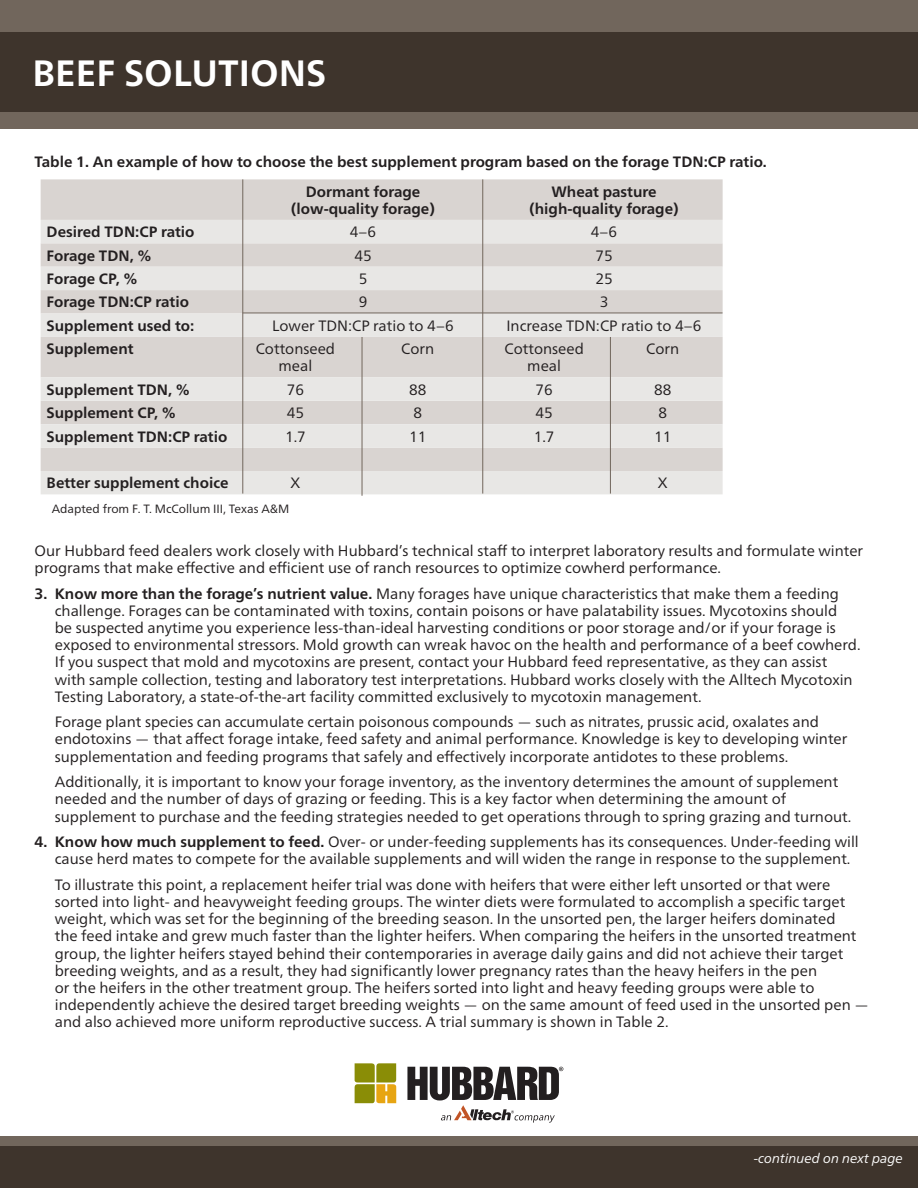
<style>
.page{position:relative;width:918px;height:1188px;background:#fff}
.page>*{position:absolute;margin:0;border:0;box-sizing:border-box;transform-origin:0 0}
.t1{font:700 36.6px "Frutiger Neue LTW1 G";color:#fff}
.t2{font:15px/17.1px "Frutiger Neue LTW1 G";color:#231f20}
.t3{font:700 15px "Frutiger Neue LTW1 G";color:#231f20}
.t4{font:italic 13.5px "Frutiger Neue LTW1 G";color:#fff}
.t5{font:12px "Frutiger Neue LTW1 G";color:#231f20}
.s1{font-weight:700}
</style>
<div class="page">
<div style="left:0;top:1136px;width:918px;height:52px;background:#71665c"></div>
<div style="left:0;top:1146px;width:918px;height:42px;background:#3e342c"></div>
<div style="left:0;top:0;width:918px;height:128px;background:#71665c"></div>
<div style="left:0;top:32px;width:918px;height:80px;background:#3e342c"></div>
<svg style="left:407px;top:1067px;width:156px;height:56px"></svg>
<svg style="left:355px;top:1063px;width:41px;height:40px;background:#aa9e24"></svg>
<div style="left:41px;top:179px;width:682px;height:41px;background:#d9d4d1"></div>
<svg style="left:41px;top:220px;width:682px;height:274px;background:#e0dddb"></svg>
<hr style="left:483px;top:179px;width:1px;height:315px;background:#71665c">
<hr style="left:362px;top:337px;width:1px;height:159px;background:#71665c">
<hr style="left:610px;top:337px;width:1px;height:157px;background:#71665c">
<hr style="left:243px;top:179px;width:1px;height:315px;background:#71665c">
<hr style="left:243px;top:313px;width:480px;height:1px;background:#71665c">
<p class="t1" style="left:32px;top:47px;width:295px">BEEF SOLUTIONS</p>
<p class="t3" style="left:35px;top:151px;width:734px">Table 1. An example of how to choose the best supplement program based on the forage TDN:CP ratio.</p>
<p class="t3" style="left:306px;top:181px;width:116px">Dormant forage</p>
<p class="t3" style="left:291px;top:198px;width:145px">(low-quality forage)</p>
<p class="t3" style="left:551px;top:181px;width:107px">Wheat pasture</p>
<p class="t3" style="left:529px;top:198px;width:151px">(high-quality forage)</p>
<p class="t3" style="left:47px;top:221px;width:149px">Desired TDN:CP ratio</p>
<p class="t2" style="left:350px;top:222px;width:28px">4–6</p>
<p class="t2" style="left:591px;top:222px;width:28px">4–6</p>
<p class="t3" style="left:47px;top:245px;width:106px">Forage TDN, %</p>
<p class="t2" style="left:354px;top:246px;width:19px">45</p>
<p class="t2" style="left:595px;top:246px;width:19px">75</p>
<p class="t3" style="left:47px;top:268px;width:92px">Forage CP, %</p>
<p class="t2" style="left:359px;top:269px;width:10px">5</p>
<p class="t2" style="left:595px;top:269px;width:19px">25</p>
<p class="t3" style="left:47px;top:291px;width:144px">Forage TDN:CP ratio</p>
<p class="t2" style="left:359px;top:293px;width:10px">9</p>
<p class="t2" style="left:600px;top:293px;width:10px">3</p>
<p class="t3" style="left:47px;top:315px;width:149px">Supplement used to:</p>
<p class="t2" style="left:272px;top:316px;width:183px">Lower TDN:CP ratio to 4–6</p>
<p class="t2" style="left:506px;top:316px;width:197px">Increase TDN:CP ratio to 4–6</p>
<p class="t3" style="left:47px;top:338px;width:88px">Supplement</p>
<p class="t2" style="left:256px;top:339px;width:81px;text-align:center">Cottonseed meal</p>
<p class="t2" style="left:401px;top:339px;width:34px">Corn</p>
<p class="t2" style="left:505px;top:339px;width:81px;text-align:center">Cottonseed meal</p>
<p class="t2" style="left:646px;top:339px;width:34px">Corn</p>
<p class="t3" style="left:47px;top:379px;width:145px">Supplement TDN, %</p>
<p class="t2" style="left:287px;top:380px;width:19px">76</p>
<p class="t2" style="left:409px;top:380px;width:19px">88</p>
<p class="t2" style="left:536px;top:380px;width:19px">76</p>
<p class="t2" style="left:654px;top:380px;width:19px">88</p>
<p class="t3" style="left:47px;top:402px;width:131px">Supplement CP, %</p>
<p class="t2" style="left:287px;top:403px;width:19px">45</p>
<p class="t2" style="left:413px;top:403px;width:10px">8</p>
<p class="t2" style="left:536px;top:403px;width:19px">45</p>
<p class="t2" style="left:658px;top:403px;width:10px">8</p>
<p class="t3" style="left:47px;top:426px;width:182px">Supplement TDN:CP ratio</p>
<p class="t2" style="left:285px;top:427px;width:22px">1.7</p>
<p class="t2" style="left:409px;top:427px;width:19px">11</p>
<p class="t2" style="left:534px;top:427px;width:22px">1.7</p>
<p class="t2" style="left:654px;top:427px;width:19px">11</p>
<p class="t3" style="left:47px;top:472px;width:184px">Better supplement choice</p>
<p class="t2" style="left:291px;top:473px;width:11px">X</p>
<p class="t2" style="left:658px;top:473px;width:11px">X</p>
<p class="t5" style="left:52px;top:500px;width:239px">Adapted from F. T. McCollum III, Texas A&amp;M</p>
<p class="t2" style="left:35px;top:541px;width:830px">Our Hubbard feed dealers work closely with Hubbard’s technical staff to interpret laboratory results and formulate winter programs that make effective and efficient use of ranch resources to optimize cowherd performance.</p>
<p class="t2" style="left:35px;top:584px;width:806px"><span class="s1">3. Know more than the forage’s nutrient value.</span> Many forages have unique characteristics that make them a feeding</p>
<p class="t2" style="left:55px;top:601px;width:807px">challenge. Forages can be contaminated with toxins, contain poisons or have palatability issues. Mycotoxins should<br>be suspected anytime you experience less-than-ideal harvesting conditions or poor storage and/or if your forage is exposed to environmental stressors. Mold growth can wreak havoc on the health and performance of a beef cowherd.<br>If you suspect that mold and mycotoxins are present, contact your Hubbard feed representative, as they can assist with sample collection, testing and laboratory test interpretations. Hubbard works closely with the Alltech Mycotoxin Testing Laboratory, a state-of-the-art facility committed exclusively to mycotoxin management.</p>
<p class="t2" style="left:55px;top:712px;width:794px">Forage plant species can accumulate certain poisonous compounds — such as nitrates, prussic acid, oxalates and endotoxins — that affect forage intake, feed safety and animal performance. Knowledge is key to developing winter supplementation and feeding programs that safely and effectively incorporate antidotes to these problems.</p>
<p class="t2" style="left:55px;top:772px;width:798px">Additionally, it is important to know your forage inventory, as the inventory determines the amount of supplement needed and the number of days of grazing or feeding. This is a key factor when determining the amount of supplement to purchase and the feeding strategies needed to get operations through to spring grazing and turnout.</p>
<p class="t2" style="left:35px;top:832px;width:826px"><span class="s1">4. Know how much supplement to feed.</span> Over- or under-feeding supplements has its consequences. Under-feeding will</p>
<p class="t2" style="left:55px;top:849px;width:797px">cause herd mates to compete for the available supplements and will widen the range in response to the supplement.</p>
<p class="t2" style="left:55px;top:875px;width:816px">To illustrate this point, a replacement heifer trial was done with heifers that were either left unsorted or that were sorted into light- and heavyweight feeding groups. The winter diets were formulated to accomplish a specific target weight, which was set for the beginning of the breeding season. In the unsorted pen, the larger heifers dominated<br>the feed intake and grew much faster than the lighter heifers. When comparing the heifers in the unsorted treatment group, the lighter heifers stayed behind their contemporaries in average daily gains and did not achieve their target breeding weights, and as a result, they had significantly lower pregnancy rates than the heavy heifers in the pen<br>or the heifers in the other treatment group. The heifers sorted into light and heavy feeding groups were able to independently achieve the desired target breeding weights — on the same amount of feed used in the unsorted pen — and also achieved more uniform reproductive success. A trial summary is shown in Table 2.</p>
<p class="t4" style="left:754px;top:1149px;width:151px">-continued on next page</p>
</div>
